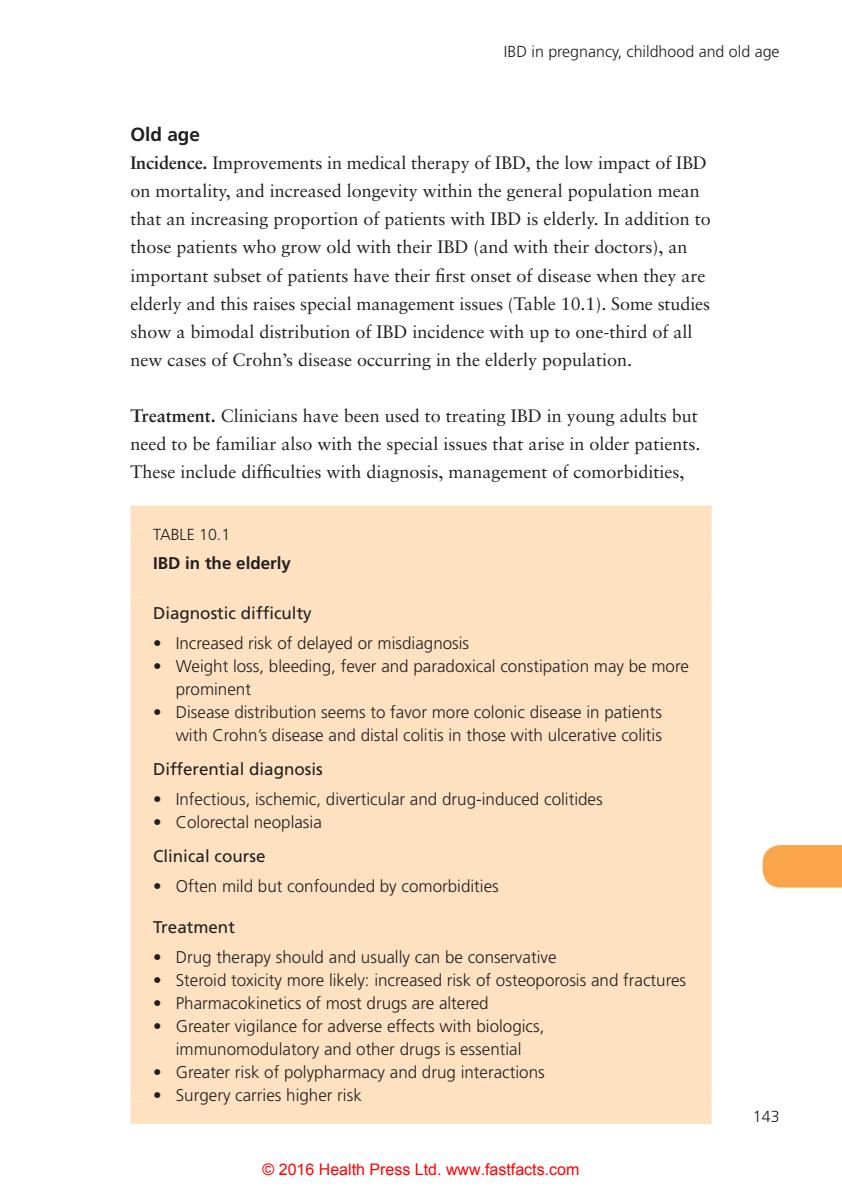
<style>
.page{position:relative;width:842px;height:1191px;background:#fff}
.page>*{position:absolute;margin:0;border:0;box-sizing:border-box;transform-origin:0 0}
.A_Head{font:700 19px "Frutiger";color:#231f20}
.B_Head{font:18px/28px "Sabon";color:#231f20}
.Table_bullet{font:300 17px/23px "Frutiger";color:#231f20}
.Table_Top{font:17px "Frutiger";color:#231f20}
.Table_Head{font:700 17px "Frutiger";color:#231f20}
.Table_Number{font:300 16px "Frutiger";color:#231f20}
.t1{font:16px "Arial";color:#f00}
.s1{font-weight:700}
</style>
<div class="page">
<div style="left:763px;top:845px;width:79px;height:42px;background:#f9a64a"></div>
<div style="left:142px;top:517px;width:558px;height:80px;background:#fee1c1"></div>
<div style="left:142px;top:597px;width:558px;height:515px;background:#fee1c1"></div>
<div style="left:130px;top:1101px;width:581px;height:23px;background:#fee1c1"></div>
<div style="left:130px;top:505px;width:581px;height:23px;background:#fee1c1"></div>
<div style="left:130px;top:528px;width:23px;height:69px;background:#fee1c1"></div>
<div style="left:130px;top:597px;width:23px;height:504px;background:#fee1c1"></div>
<div style="left:689px;top:597px;width:22px;height:504px;background:#fee1c1"></div>
<div style="left:689px;top:528px;width:22px;height:69px;background:#fee1c1"></div>
<p class="Table_Number" style="left:504px;top:43px;width:277px">IBD in pregnancy, childhood and old age</p>
<p class="A_Head" style="left:130px;top:124px;width:71px">Old age</p>
<p class="B_Head" style="left:130px;top:149px;width:582px"><span class="s1">Incidence.</span> Improvements in medical therapy of IBD, the low impact of IBD on mortality, and increased longevity within the general population mean that an increasing proportion of patients with IBD is elderly. In addition to those patients who grow old with their IBD (and with their doctors), an important subset of patients have their first onset of disease when they are elderly and this raises special management issues (Table 10.1). Some studies show a bimodal distribution of IBD incidence with up to one-third of all new cases of Crohn’s disease occurring in the elderly population.</p>
<p class="B_Head" style="left:130px;top:401px;width:572px"><span class="s1">Treatment.</span> Clinicians have been used to treating IBD in young adults but need to be familiar also with the special issues that arise in older patients.<br>These include difficulties with diagnosis, management of comorbidities,</p>
<p class="Table_Number" style="left:153px;top:525px;width:79px">TABLE 10.1</p>
<p class="Table_Head" style="left:153px;top:553px;width:139px">IBD in the elderly</p>
<p class="Table_Top" style="left:153px;top:603px;width:160px">Diagnostic difficulty</p>
<p class="Table_bullet" style="left:153px;top:631px;width:318px">• Increased risk of delayed or misdiagnosis</p>
<p class="Table_bullet" style="left:176px;top:654px;width:515px;text-indent:-23px">• Weight loss, bleeding, fever and paradoxical constipation may be more prominent</p>
<p class="Table_bullet" style="left:153px;top:700px;width:510px;text-align:right">• Disease distribution seems to favor more colonic disease in patients with Crohn’s disease and distal colitis in those with ulcerative colitis</p>
<p class="Table_Top" style="left:153px;top:759px;width:171px">Differential diagnosis</p>
<p class="Table_bullet" style="left:153px;top:787px;width:451px">• Infectious, ischemic, diverticular and drug-induced colitides</p>
<p class="Table_bullet" style="left:153px;top:810px;width:170px">• Colorectal neoplasia</p>
<p class="Table_Top" style="left:153px;top:846px;width:114px">Clinical course</p>
<p class="Table_bullet" style="left:153px;top:874px;width:347px">• Often mild but confounded by comorbidities</p>
<p class="Table_Top" style="left:153px;top:917px;width:83px">Treatment</p>
<p class="Table_bullet" style="left:153px;top:945px;width:405px">• Drug therapy should and usually can be conservative</p>
<p class="Table_bullet" style="left:153px;top:968px;width:535px">• Steroid toxicity more likely: increased risk of osteoporosis and fractures</p>
<p class="Table_bullet" style="left:153px;top:991px;width:337px">• Pharmacokinetics of most drugs are altered</p>
<p class="Table_bullet" style="left:153px;top:1014px;width:393px;text-align:center">• Greater vigilance for adverse effects with biologics, immunomodulatory and other drugs is essential</p>
<p class="Table_bullet" style="left:153px;top:1060px;width:393px">• Greater risk of polypharmacy and drug interactions</p>
<p class="Table_bullet" style="left:153px;top:1083px;width:210px">• Surgery carries higher risk</p>
<p class="t1" style="left:263px;top:1159px;width:318px">© 2016 Health Press Ltd. www.fastfacts.com</p>
<p class="Table_Number" style="left:753px;top:1107px;width:28px">143</p>
</div>
